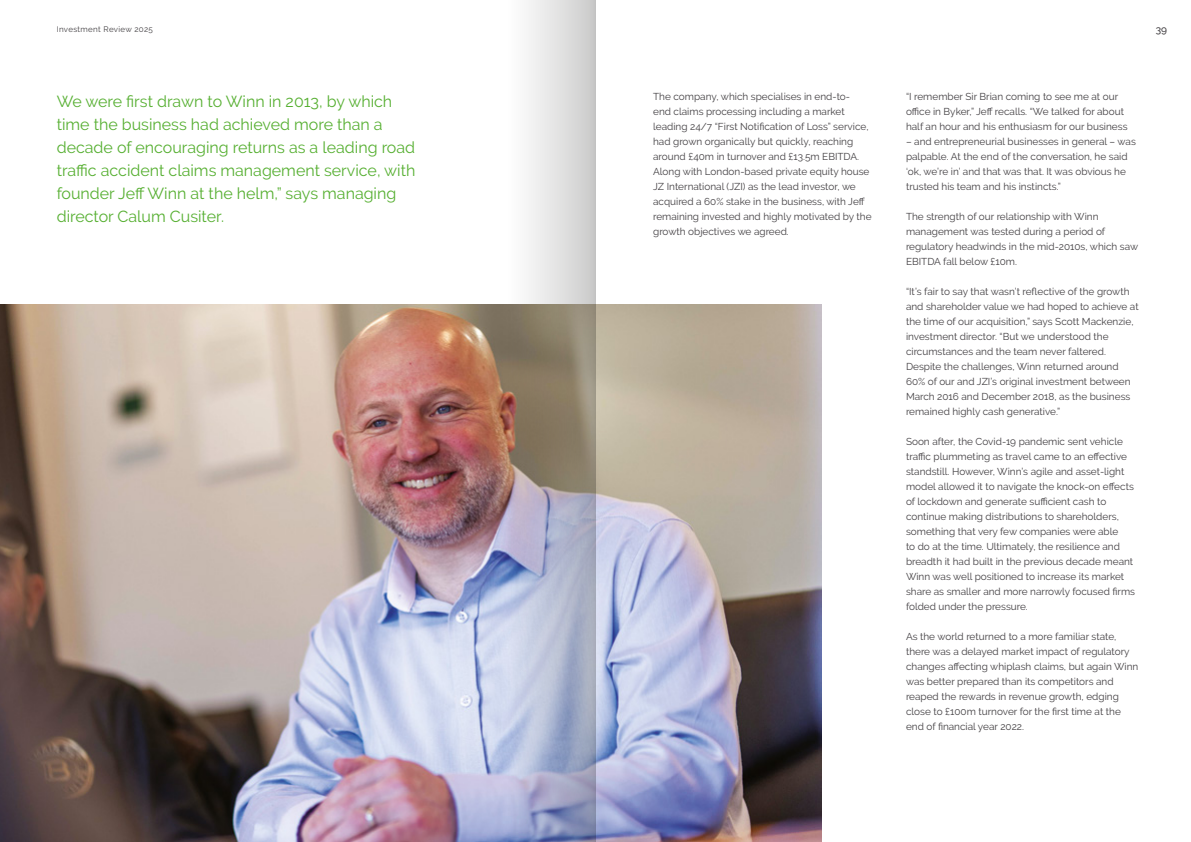
<style>
.page{position:relative;width:1191px;height:842px;background:#fff}
.page>*{position:absolute;margin:0;border:0;box-sizing:border-box;transform-origin:0 0}
.t1{font:16px/23px "Raleway";color:#56af31}
.t2{font:10px/15px "Raleway";color:#423f42}
.t3{font:500 10px "Raleway";color:#423f42}
.t4{font:8px "Raleway";letter-spacing:.04em;color:#423f42}
</style>
<div class="page">
<img style="left:0;top:304px;width:821px;height:538px">
<svg style="left:507px;top:0;width:88px;height:842px;background:#b9b9bf"></svg>
<p class="t4" style="left:57px;top:25px;width:98px">Investment Review 2025</p>
<p class="t3" style="left:1155px;top:24px;width:13px">39</p>
<p class="t1" style="left:57px;top:90px;width:360px">We were first drawn to Winn in 2013, by which time the business had achieved more than a decade of encouraging returns as a leading road traffic accident claims management service, with founder Jeff Winn at the helm,” says managing director Calum Cusiter.</p>
<p class="t2" style="left:653px;top:89px;width:220px">The company, which specialises in end-to-<br>end claims processing including a market leading 24/7 “First Notification of Loss” service, had grown organically but quickly, reaching around £40m in turnover and £13.5m EBITDA.<br>Along with London-based private equity house JZ International (JZI) as the lead investor, we acquired a 60% stake in the business, with Jeff remaining invested and highly motivated by the growth objectives we agreed.</p>
<p class="t2" style="left:906px;top:89px;width:223px">“I remember Sir Brian coming to see me at our office in Byker,” Jeff recalls. “We talked for about half an hour and his enthusiasm for our business</p>
<p class="t2" style="left:906px;top:134px;width:231px">– and entrepreneurial businesses in general – was palpable. At the end of the conversation, he said ‘ok, we’re in’ and that was that. It was obvious he trusted his team and his instincts.”</p>
<p class="t2" style="left:906px;top:209px;width:234px">The strength of our relationship with Winn management was tested during a period of regulatory headwinds in the mid-2010s, which saw EBITDA fall below £10m.</p>
<p class="t2" style="left:906px;top:284px;width:234px">“It’s fair to say that wasn’t reflective of the growth and shareholder value we had hoped to achieve at the time of our acquisition,” says Scott Mackenzie, investment director. “But we understood the circumstances and the team never faltered.<br>Despite the challenges, Winn returned around 60% of our and JZI’s original investment between March 2016 and December 2018, as the business remained highly cash generative.”</p>
<p class="t2" style="left:906px;top:434px;width:230px">Soon after, the Covid-19 pandemic sent vehicle traffic plummeting as travel came to an effective standstill. However, Winn’s agile and asset-light model allowed it to navigate the knock-on effects of lockdown and generate sufficient cash to continue making distributions to shareholders, something that very few companies were able<br>to do at the time. Ultimately, the resilience and breadth it had built in the previous decade meant Winn was well positioned to increase its market share as smaller and more narrowly focused firms folded under the pressure.</p>
<p class="t2" style="left:906px;top:629px;width:234px">As the world returned to a more familiar state, there was a delayed market impact of regulatory changes affecting whiplash claims, but again Winn was better prepared than its competitors and reaped the rewards in revenue growth, edging close to £100m turnover for the first time at the end of financial year 2022.</p>
</div>
